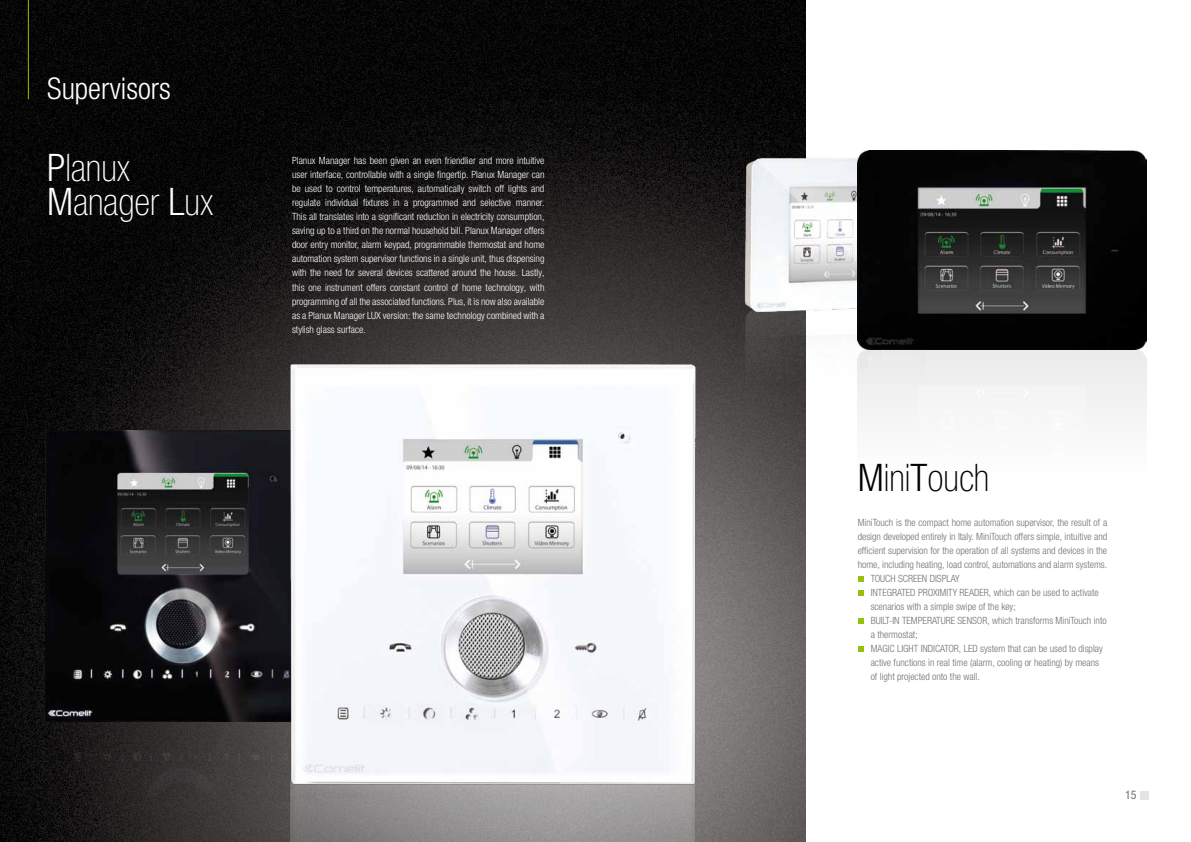
<style>
.page{position:relative;width:1191px;height:842px;background:#fff}
.page>*{position:absolute;margin:0;border:0;box-sizing:border-box;transform-origin:0 0}
.t1{font:100 condensed 38px/34px "Helvetica Neue LTW1 G";color:#fff}
.t2{font:100 condensed 38px "Helvetica Neue LTW1 G";color:#000}
.t3{font:300 condensed 30px "Helvetica Neue LTW1 G";color:#fff}
.t4{font:condensed 11.9px "Helvetica Neue LTW1 G";color:#707172}
.t5{font:300 condensed 10px/14px "Helvetica Neue LTW1 G";color:#fff;text-align:justify}
.t6{font:300 condensed 10px/14px "Helvetica Neue LTW1 G";color:#707172}
.s1{font-weight:300}
</style>
<div class="page">
<img style="left:0;top:0;width:805px;height:842px">
<img style="left:737px;top:319px;width:69px;height:144px">
<img style="left:734px;top:152px;width:123px;height:167px">
<img style="left:857px;top:150px;width:289px;height:264px">
<img style="left:45px;top:722px;width:233px;height:83px">
<img style="left:45px;top:431px;width:233px;height:291px">
<svg style="left:858px;top:576px;width:5px;height:6px"></svg>
<svg style="left:858px;top:590px;width:5px;height:6px"></svg>
<svg style="left:858px;top:618px;width:5px;height:6px"></svg>
<svg style="left:858px;top:646px;width:5px;height:6px"></svg>
<hr style="left:28px;top:0;width:1px;height:99px;background:#97bf0d">
<img style="left:277px;top:766px;width:429px;height:76px">
<img style="left:278px;top:352px;width:428px;height:445px">
<div style="left:1139px;top:791px;width:9px;height:8px;background:#e3e4e4"></div>
<h2 class="t3" style="left:47px;top:71px;width:125px">Supervisors</h2>
<h1 class="t1" style="left:47px;top:152px;width:168px"><span class="s1">P</span>lanux<br><span class="s1">M</span>anager <span class="s1">L</span>ux</h1>
<p class="t5" style="left:292px;top:154px;width:254px">Planux Manager has been given an even friendlier and more intuitive user interface, controllable with a single fingertip. Planux Manager can be used to control temperatures, automatically switch off lights and regulate individual fixtures in a programmed and selective manner.<br>This all translates into a significant reduction in electricity consumption, saving up to a third on the normal household bill. Planux Manager offers door entry monitor, alarm keypad, programmable thermostat and home automation system supervisor functions in a single unit, thus dispensing with the need for several devices scattered around the house. Lastly, this one instrument offers constant control of home technology, with programming of all the associated functions. Plus, it is now also available as a Planux Manager LUX version: the same technology combined with a stylish glass surface.</p>
<h1 class="t2" style="left:857px;top:456px;width:133px"><span class="s1">M</span>ini<span class="s1">T</span>ouch</h1>
<p class="t6" style="left:857px;top:515px;width:251px">MiniTouch is the compact home automation supervisor, the result of a</p>
<p class="t6" style="left:857px;top:529px;width:251px">design developed entirely in Italy. MiniTouch offers simple, intuitive and</p>
<p class="t6" style="left:857px;top:543px;width:251px">efficient supervision for the operation of all systems and devices in the</p>
<p class="t6" style="left:857px;top:557px;width:251px">home, including heating, load control, automations and alarm systems.</p>
<p class="t6" style="left:863px;top:571px;width:41px">TOUCH SCREEN</p>
<p class="t6" style="left:929px;top:571px;width:5px">DISP</p>
<p class="t6" style="left:946px;top:571px;width:10px">LAY</p>
<p class="t6" style="left:863px;top:585px;width:6px">INTE</p>
<p class="t6" style="left:886px;top:585px;width:11px">GRATED</p>
<p class="t6" style="left:918px;top:585px;width:24px">PROXIMITY</p>
<p class="t6" style="left:959px;top:585px;width:6px">READER</p>
<p class="t6" style="left:870px;top:585px;width:230px;text-indent:118px">, which can be used to activate scenarios with a simple swipe of the key;<br>BUILT-IN TEMPERAT</p>
<p class="t6" style="left:940px;top:613px;width:23px">URE SENSOR</p>
<p class="t6" style="left:987px;top:613px;width:121px">, which transforms MiniTouch into</p>
<p class="t6" style="left:870px;top:627px;width:49px">a thermostat;</p>
<p class="t6" style="left:863px;top:641px;width:8px">MA</p>
<p class="t6" style="left:882px;top:641px;width:42px">GIC LIGHT INDICATOR</p>
<p class="t6" style="left:870px;top:641px;width:234px;text-indent:88px">, LED system that can be used to display active functions in real time (alarm, cooling or heating) by means of light projected onto the wall.</p>
<p class="t4" style="left:1125px;top:788px;width:13px">15</p>
</div>
